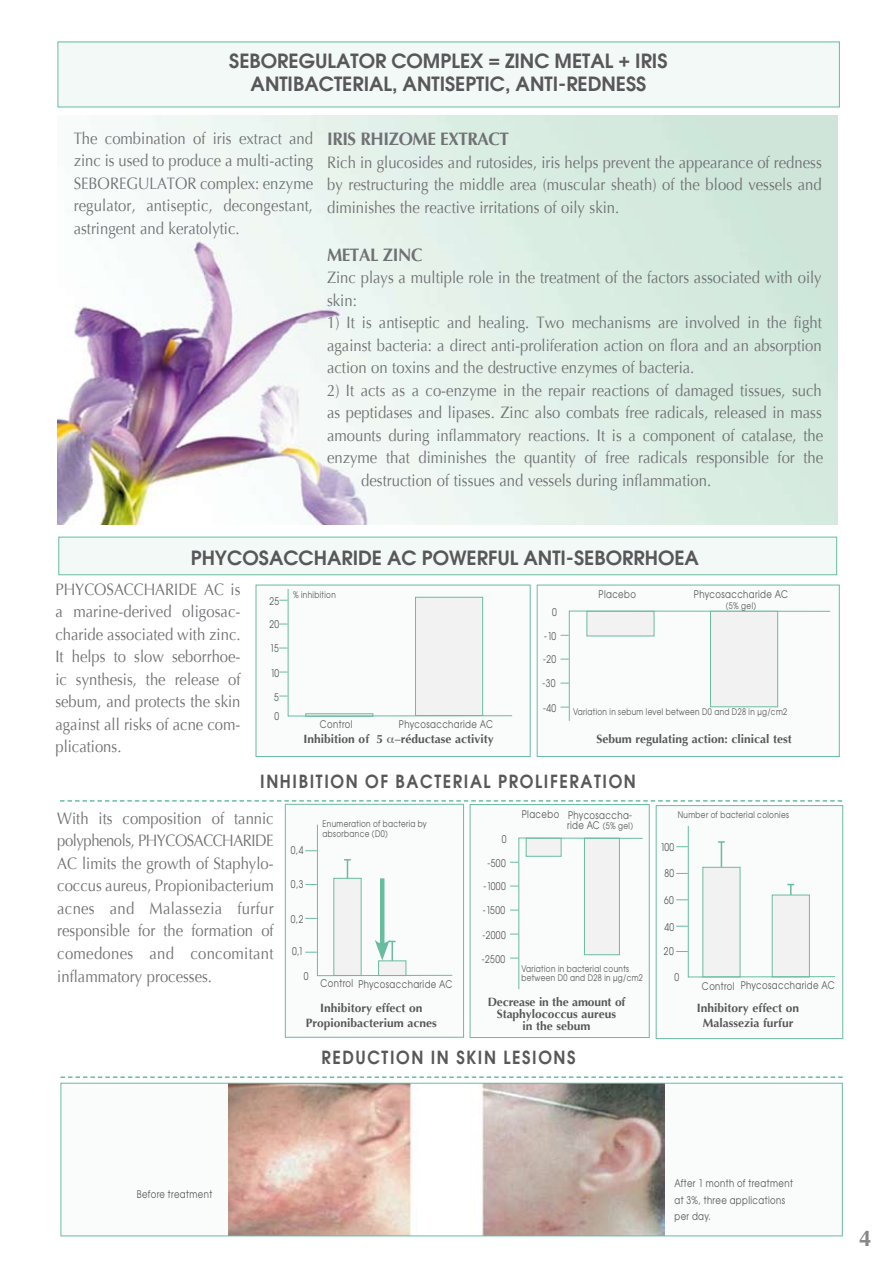
<style>
.page{position:relative;width:893px;height:1263px;background:#fff}
.page>*{position:absolute;margin:0;border:0;box-sizing:border-box;transform-origin:0 0}
.t1{font:700 22.5px "Optima";color:#87888a}
.t2{font:19.5px/23.4px "Avant Garde Gothic Dm ITC";color:#58585a;text-align:center}
.t3{font:18px "Avant Garde Gothic Dm ITC";letter-spacing:.1em;color:#58585a;scale:.9 1}
.t4{font:700 18px "Optima";letter-spacing:-.025em;color:#707173;scale:.95 1}
.t5{font:16.5px/22.5px "Optima";color:#707173;text-align:justify;scale:.9 1}
.t6{font:700 12px/14.4px "Optima";color:#58585a;text-align:center}
.t7{font:10.5px/16.5px "Avant Garde Gothic Bk ITC";letter-spacing:.05em;color:#58585a;scale:.81 1}
.t8{font:9px/10.5px "Avant Garde Gothic Bk ITC";letter-spacing:.05em;color:#58585a;scale:.81 1}
.s1{font-size:10.5px}
</style>
<div class="page">
<div style="left:58px;top:42px;width:781px;height:65px;background:#f3f9f6"></div>
<img style="left:57px;top:116px;width:780px;height:409px">
<div style="left:656px;top:805px;width:187px;height:234px;background:#f9fcfa;border:1px solid #6abc9f"></div>
<div style="left:256px;top:585px;width:275px;height:172px;background:#f9fcfa;border:1px solid #6abc9f"></div>
<div style="left:537px;top:585px;width:303px;height:172px;background:#f9fcfa;border:1px solid #6abc9f"></div>
<svg style="left:279px;top:589px;width:234px;height:128px"></svg>
<div style="left:415px;top:597px;width:68px;height:119px;background:#f3f2f3;border:1px solid #6abc9f"></div>
<svg style="left:561px;top:610px;width:270px;height:111px"></svg>
<div style="left:710px;top:611px;width:68px;height:96px;background:#f3f2f3;border:1px solid #6abc9f"></div>
<div style="left:470px;top:804px;width:180px;height:234px;background:#f9fcfa;border:1px solid #6abc9f"></div>
<svg style="left:60px;top:800px;width:782px;height:2px"></svg>
<div style="left:285px;top:804px;width:179px;height:234px;background:#f9fcfa;border:1px solid #6abc9f"></div>
<svg style="left:305px;top:824px;width:148px;height:152px"></svg>
<svg style="left:510px;top:837px;width:133px;height:152px"></svg>
<svg style="left:676px;top:826px;width:160px;height:152px"></svg>
<div style="left:61px;top:1083px;width:781px;height:153px;background:#f9fcfa"></div>
<img style="left:228px;top:1085px;width:437px;height:149px">
<div style="left:61px;top:1083px;width:782px;height:153px;border:1px solid #6abc9f"></div>
<svg style="left:61px;top:1076px;width:782px;height:2px"></svg>
<div style="left:59px;top:537px;width:778px;height:38px;background:#f3f9f6"></div>
<div style="left:58px;top:537px;width:779px;height:38px;border:1px solid #6abc9f"></div>
<p class="t2" style="left:229px;top:49px;width:440px">SEBOREGULATOR COMPLEX = ZINC METAL + IRIS<br>ANTIBACTERIAL, ANTISEPTIC, ANTI-REDNESS</p>
<p class="t5" style="left:74px;top:127px;width:268px">The combination of iris extract and zinc is used to produce a multi-acting SEBOREGULATOR complex: enzyme regulator, antiseptic, decongestant, astringent and keratolytic.</p>
<p class="t4" style="left:327px;top:129px;width:193px">IRIS RHIZOME EXTRACT</p>
<p class="t5" style="left:327px;top:151px;width:551px">Rich in glucosides and rutosides, iris helps prevent the appearance of redness by restructuring the middle area (muscular sheath) of the blood vessels and diminishes the reactive irritations of oily skin.</p>
<p class="t4" style="left:327px;top:244px;width:102px">METAL ZINC</p>
<p class="t5" style="left:327px;top:267px;width:551px">Zinc plays a multiple role in the treatment of the factors associated with oily skin:</p>
<p class="t5" style="left:327px;top:312px;width:551px">1) It is antiseptic and healing. Two mechanisms are involved in the fight against bacteria: a direct anti-proliferation action on flora and an absorption action on toxins and the destructive enzymes of bacteria.</p>
<p class="t5" style="left:327px;top:379px;width:551px">2) It acts as a co-enzyme in the repair reactions of damaged tissues, such</p>
<p class="t5" style="left:327px;top:402px;width:551px">as peptidases and lipases. Zinc also combats free radicals, released in mass</p>
<p class="t5" style="left:327px;top:424px;width:553px">amounts during inflammatory reactions. It is a component of catalase, the</p>
<p class="t5" style="left:327px;top:447px;width:553px">enzyme that diminishes the quantity of free radicals responsible for the</p>
<p class="t5" style="left:361px;top:469px;width:390px">destruction of tissues and vessels during inflammation.</p>
<p class="t2" style="left:191px;top:546px;width:510px">PHYCOSACCHARIDE AC POWERFUL ANTI-SEBORRHOEA</p>
<p class="t5" style="left:55px;top:578px;width:207px;text-indent:149px">AC is a marine-derived oligosac&shy;charide associated with zinc.<br>It helps to slow seborrhoe&shy;ic synthesis, the release of sebum, and protects the skin against all risks of acne com&shy;plications.</p>
<p class="t8" style="left:293px;top:589px;width:54px">% inhibition</p>
<p class="t5" style="left:55px;top:578px;width:44px">Phycosa</p>
<p class="t5" style="left:124px;top:578px;width:22px">Ccharide</p>
<p class="t7" style="left:269px;top:592px;width:14px">25</p>
<p class="t7" style="left:269px;top:616px;width:14px">20</p>
<p class="t7" style="left:270px;top:639px;width:12px">15</p>
<p class="t7" style="left:270px;top:665px;width:12px">10</p>
<p class="t7" style="left:274px;top:689px;width:7px">5</p>
<p class="t7" style="left:274px;top:708px;width:7px">0</p>
<p class="t7" style="left:320px;top:715px;width:42px">Control</p>
<p class="t7" style="left:399px;top:715px;width:118px">Phycosaccharide AC</p>
<p class="t6" style="left:304px;top:732px;width:81px">Inhibition of 5</p>
<p class="t6" style="left:401px;top:732px;width:95px">réductase activity</p>
<p class="t7" style="left:552px;top:604px;width:7px">0</p>
<p class="t7" style="left:544px;top:628px;width:16px">-10</p>
<p class="t7" style="left:543px;top:651px;width:18px">-20</p>
<p class="t7" style="left:543px;top:674px;width:18px">-30</p>
<p class="t7" style="left:543px;top:700px;width:18px">-40</p>
<p class="t7" style="left:598px;top:586px;width:48px">Placebo</p>
<p class="t7" style="left:694px;top:586px;width:118px">Phycosaccharide AC</p>
<p class="t8" style="left:726px;top:600px;width:39px">(5% gel)</p>
<p class="t8" style="left:573px;top:706px;width:266px">Variation in sebum level between D0 and D28 in μg/cm2</p>
<p class="t6" style="left:596px;top:731px;width:197px">Sebum regulating action: clinical test</p>
<p class="t3" style="left:260px;top:770px;width:419px">INHIBITION OF BACTERIAL PROLIFERATION</p>
<p class="t8" style="left:323px;top:818px;width:130px">Enumeration of bacteria by absorbance (D0)</p>
<p class="t7" style="left:522px;top:806px;width:138px">Placebo Phycosaccha-</p>
<p class="t8" style="left:567px;top:820px;width:83px"><span class="s1">ride AC</span> (5% gel)</p>
<p class="t5" style="left:57px;top:807px;width:242px">With its composition of tannic polyphenols, Phycosa</p>
<p class="t5" style="left:57px;top:830px;width:242px;text-align:left;text-indent:146px">Ccharide<br>AC limits the growth of Staphylo&shy;coccus aureus, Propionibacterium acnes and Malassezia furfur responsible for the formation of comedones and concomitant inflammatory processes.</p>
<p class="t7" style="left:502px;top:831px;width:7px">0</p>
<p class="t7" style="left:291px;top:842px;width:17px">0,4</p>
<p class="t7" style="left:488px;top:854px;width:24px">-500</p>
<p class="t7" style="left:291px;top:876px;width:17px">0,3</p>
<p class="t7" style="left:483px;top:878px;width:29px">-1000</p>
<p class="t7" style="left:483px;top:901px;width:29px">-1500</p>
<p class="t7" style="left:291px;top:910px;width:17px">0,2</p>
<p class="t7" style="left:482px;top:927px;width:30px">-2000</p>
<p class="t7" style="left:292px;top:942px;width:15px">0,1</p>
<p class="t7" style="left:482px;top:951px;width:30px">-2500</p>
<p class="t8" style="left:521px;top:964px;width:151px;line-height:9px">Variation in bacterial counts between D0 and D28 in μg/cm2</p>
<p class="t7" style="left:304px;top:968px;width:7px">0</p>
<p class="t7" style="left:320px;top:975px;width:164px">Control Phycosaccharide AC</p>
<p class="t6" style="left:306px;top:1001px;width:133px">Inhibitory effect on<br>Propionibacterium acnes</p>
<p class="t6" style="left:488px;top:996px;width:139px;line-height:12px">Decrease in the amount of<br>Staphylococcus aureus<br>in the sebum</p>
<p class="t3" style="left:321px;top:1046px;width:284px">REDUCTION IN SKIN LESIONS</p>
<p class="t8" style="left:678px;top:810px;width:139px">Number of bacterial colonies</p>
<p class="t7" style="left:660px;top:838px;width:19px">100</p>
<p class="t7" style="left:664px;top:865px;width:14px">80</p>
<p class="t7" style="left:664px;top:891px;width:14px">60</p>
<p class="t7" style="left:664px;top:918px;width:14px">40</p>
<p class="t7" style="left:664px;top:943px;width:14px">20</p>
<p class="t7" style="left:675px;top:969px;width:7px">0</p>
<p class="t7" style="left:702px;top:977px;width:165px">Control Phycosaccharide AC</p>
<p class="t6" style="left:697px;top:1001px;width:104px">Inhibitory effect on<br>Malassezia furfur</p>
<p class="t7" style="left:137px;top:1186px;width:95px">Before treatment</p>
<p class="t7" style="left:674px;top:1175px;width:148px">After 1 month of treatment at 3%, three applications per day.</p>
<h1 class="t1" style="left:859px;top:1225px;width:14px">4</h1>
</div>
